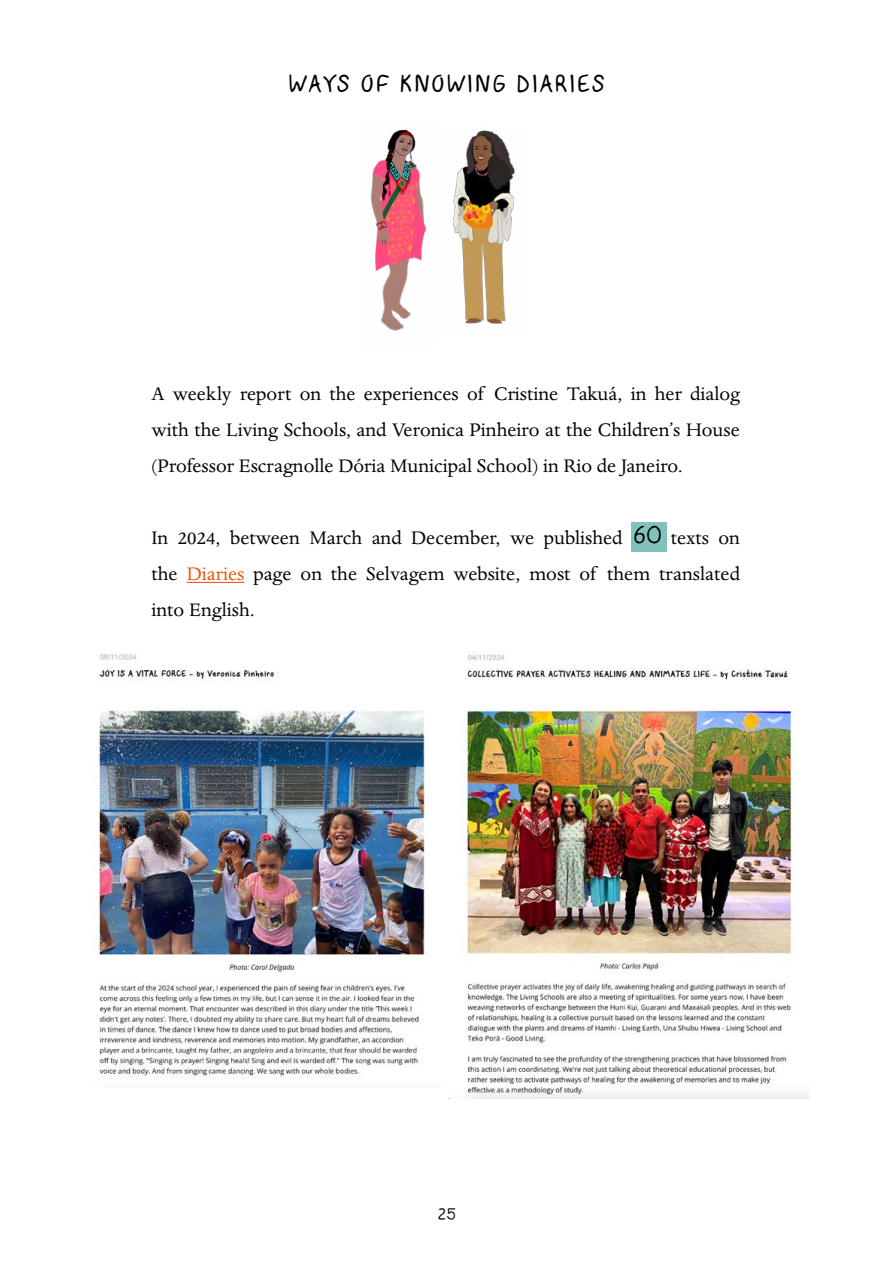
<style>
.page{position:relative;width:893px;height:1263px;background:#fff}
.page>*{position:absolute;margin:0;border:0;box-sizing:border-box;transform-origin:0 0}
.t1{font:21px/36px "Dante";color:#000;text-align:justify}
.t2{font:21px "Dantestui 2";letter-spacing:.075em;color:#000}
.t3{font:13.5px "Dantestui 2";color:#000}
.s1{font-family:"Dantestui 2"}
.s2{color:#e9520e}
</style>
<div class="page">
<div style="left:631px;top:522px;width:35px;height:30px;background:#82c2bd"></div>
<img style="left:370px;top:129px;width:57px;height:202px">
<img style="left:453px;top:130px;width:62px;height:194px">
<img style="left:465px;top:650px;width:343px;height:448px">
<img style="left:98px;top:654px;width:330px;height:425px">
<hr style="left:187px;top:582px;width:57px;height:1px;background:#e9520e">
<p class="t2" style="left:288px;top:69px;width:318px">WAYS OF KNOWING DIARIES</p>
<p class="t1" style="left:151px;top:377px;width:590px">A weekly report on the experiences of Cristine Takuá, in her dialog with the Living Schools, and Veronica Pinheiro at the Children’s House (Professor Escragnolle Dória Municipal School) in Rio de Janeiro.</p>
<p class="t1" style="left:151px;top:521px;width:590px">In 2024, between March and December, we published <span class="s1">60</span> texts on the <span class="s2">Diaries</span> page on the Selvagem website, most of them translated into English.</p>
<p class="t3" style="left:437px;top:1204px;width:20px">25</p>
</div>
